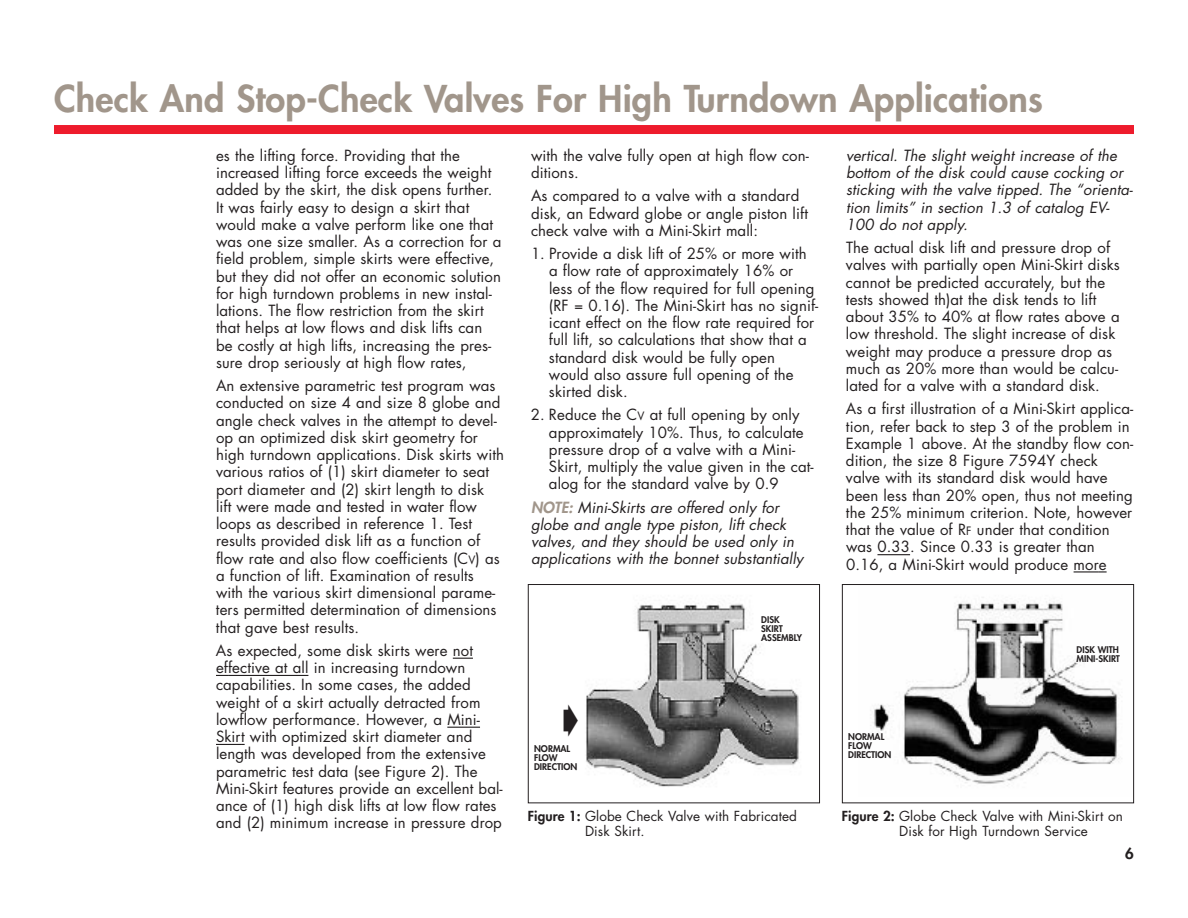
<style>
.page{position:relative;width:1188px;height:918px;background:#fff}
.page>*{position:absolute;margin:0;border:0;box-sizing:border-box;transform-origin:0 0}
.t1{font:800 36px "Futura";letter-spacing:.005em;color:#a1968b}
.t2{font:15px/17.2px "Futura";letter-spacing:.005em;color:#231f20}
.t3{font:italic 15px/17.2px "Futura";color:#231f20}
.t4{font:800 15px "Futura";color:#231f20}
.t5{font:13.5px/15px "Futura";letter-spacing:.005em;color:#231f20}
.t6{font:800 9px/9px "Futura";color:#231f20}
.s1{font-size:11.25px}
.s2{font-weight:800;color:#a1968b}
.s3{font-weight:800}
</style>
<div class="page">
<svg style="left:453px;top:658px;width:20px;height:1px"></svg>
<svg style="left:216px;top:675px;width:12px;height:1px"></svg>
<hr style="left:228px;top:675px;width:80px;height:1px;background:#231f20">
<hr style="left:447px;top:727px;width:33px;height:1px;background:#231f20">
<svg style="left:216px;top:744px;width:29px;height:1px"></svg>
<hr style="left:877px;top:554px;width:33px;height:1px;background:#231f20">
<hr style="left:1074px;top:571px;width:25px;height:2px;background:#231f20">
<svg style="left:1099px;top:571px;width:8px;height:2px"></svg>
<div style="left:54px;top:125px;width:1080px;height:9px;background:#ee1b2c"></div>
<img style="left:586px;top:603px;width:213px;height:184px">
<div style="left:528px;top:584px;width:292px;height:219px;border:1px solid #231f20"></div>
<img style="left:873px;top:597px;width:249px;height:189px">
<div style="left:842px;top:584px;width:292px;height:219px;border:1px solid #231f20"></div>
<h1 class="t1" style="left:54px;top:74px;width:990px">Check And Stop-Check Valves For High Turndown Applications</h1>
<p class="t2" style="left:216px;top:147px;width:287px">es the lifting force. Providing that the increased lifting force exceeds the weight added by the skirt, the disk opens further.<br>It was fairly easy to design a skirt that would make a valve perform like one that was one size smaller. As a correction for a field problem, simple skirts were effective, but they did not offer an economic solution for high turndown problems in new instal&shy;lations. The flow restriction from the skirt that helps at low flows and disk lifts can be costly at high lifts, increasing the pres&shy;sure drop seriously at high flow rates,</p>
<p class="t2" style="left:216px;top:377px;width:289px">An extensive parametric test program was conducted on size 4 and size 8 globe and angle check valves in the attempt to devel&shy;op an optimized disk skirt geometry for high turndown applications. Disk skirts with various ratios of (1) skirt diameter to seat port diameter and (2) skirt length to disk<br>lift were made and tested in water flow loops as described in reference 1. Test results provided disk lift as a function of flow rate and also flow coefficients (C<span class="s1">V</span>) as a function of lift. Examination of results with the various skirt dimensional parame&shy;ters permitted determination of dimensions that gave best results.</p>
<p class="t2" style="left:216px;top:642px;width:288px">As expected, some disk skirts were not effective at all in increasing turndown capabilities. In some cases, the added weight of a skirt actually detracted from lowflow performance. However, a Mini-Skirt with optimized skirt diameter and length was developed from the extensive parametric test data (see Figure 2). The Mini-Skirt features provide an excellent bal&shy;ance of (1) high disk lifts at low flow rates and (2) minimum increase in pressure drop</p>
<p class="t2" style="left:531px;top:147px;width:279px">with the valve fully open at high flow con&shy;ditions.</p>
<p class="t2" style="left:531px;top:187px;width:278px">As compared to a valve with a standard disk, an Edward globe or angle piston lift check valve with a Mini-Skirt mall:</p>
<p class="t2" style="left:549px;top:245px;width:271px;text-indent:-18px">1. Provide a disk lift of 25% or more with a flow rate of approximately 16% or less of the flow required for full opening (RF = 0.16). The Mini-Skirt has no signif&shy;icant effect on the flow rate required for full lift, so calculations that show that a standard disk would be fully open would also assure full opening of the skirted disk.</p>
<p class="t2" style="left:549px;top:406px;width:266px;text-indent:-18px">2. Reduce the C<span class="s1">V</span> at full opening by only approximately 10%. Thus, to calculate pressure drop of a valve with a Mini-Skirt, multiply the value given in the cat&shy;alog for the standard valve by 0.9</p>
<p class="t3" style="left:531px;top:498px;width:274px"><span class="s2">NOTE:</span> Mini-Skirts are offered only for globe and angle type piston, lift check valves, and they should be used only in applications with the bonnet substantially</p>
<p class="t6" style="left:761px;top:615px;width:42px">DISK<br>SKIRT<br>ASSEMBLY</p>
<p class="t3" style="left:846px;top:147px;width:291px">vertical. The slight weight increase of the bottom of the disk could cause cocking or sticking with the valve tipped. The “orienta&shy;tion limits” in section 1.3 of catalog EV-100 do not apply.</p>
<p class="t2" style="left:846px;top:239px;width:275px">The actual disk lift and pressure drop of valves with partially open Mini-Skirt disks cannot be predicted accurately, but the tests showed th)at the disk tends to lift about 35% to 40% at flow rates above a low threshold. The slight increase of disk weight may produce a pressure drop as much as 20% more than would be calcu&shy;lated for a valve with a standard disk.</p>
<p class="t2" style="left:846px;top:400px;width:289px">As a first illustration of a Mini-Skirt applica&shy;tion, refer back to step 3 of the problem in Example 1 above. At the standby flow con&shy;dition, the size 8 Figure 7594Y check valve with its standard disk would have been less than 20% open, thus not meeting the 25% minimum criterion. Note, however that the value of R<span class="s1">F</span> under that condition was 0.33. Since 0.33 is greater than 0.16, a Mini-Skirt would produce more</p>
<p class="t6" style="left:1077px;top:645px;width:45px">DISK WITH<br>MINI-SKIRT</p>
<p class="t6" style="left:534px;top:744px;width:45px">NORMAL<br>FLOW<br>DIRECTION</p>
<p class="t5" style="left:585px;top:809px;width:213px;text-indent:-57px"><span class="s3">Figure 1:</span> Globe Check Valve with Fabricated<br>Disk Skirt.</p>
<p class="t6" style="left:848px;top:732px;width:45px">NORMAL<br>FLOW<br>DIRECTION</p>
<p class="t5" style="left:899px;top:809px;width:225px;text-indent:-57px"><span class="s3">Figure 2:</span> Globe Check Valve with Mini-Skirt on<br>Disk for High Turndown Service</p>
<p class="t4" style="left:1125px;top:843px;width:10px">6</p>
</div>
